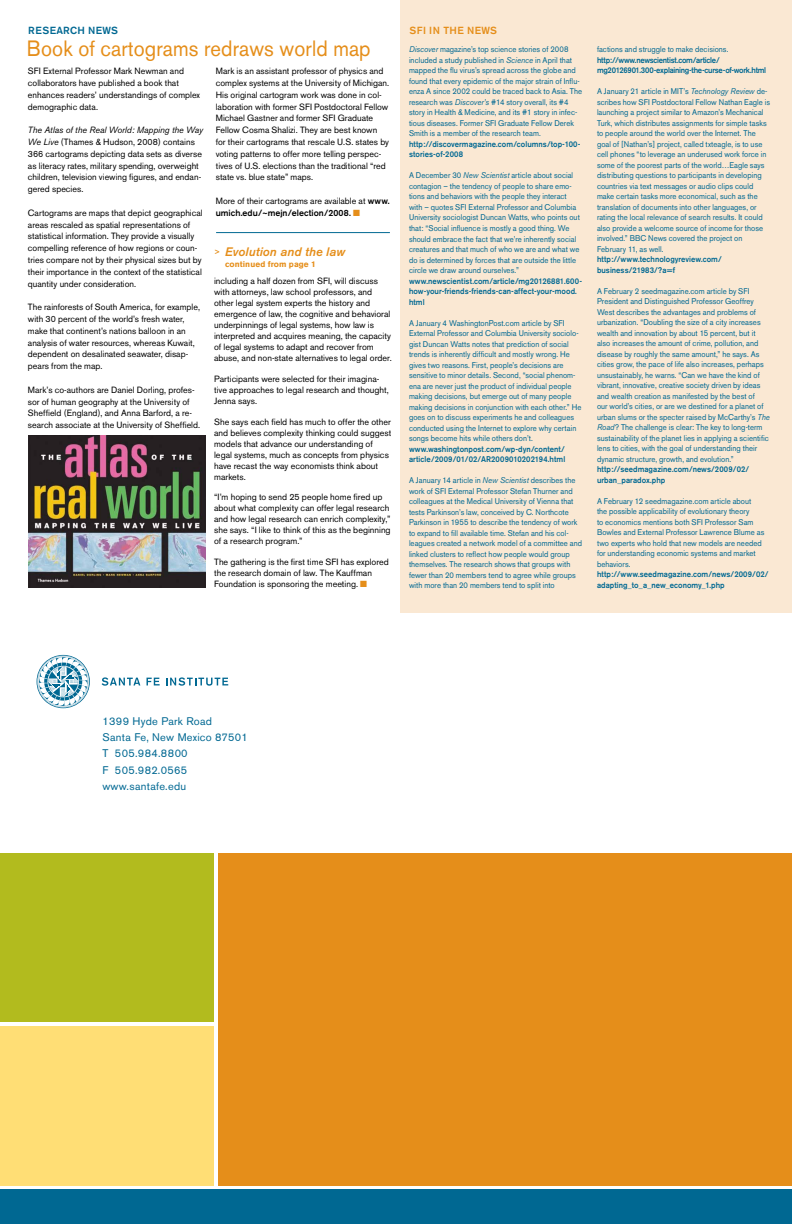
<style>
.page{position:relative;width:792px;height:1224px;background:#fff}
.page>*{position:absolute;margin:0;border:0;box-sizing:border-box;transform-origin:0 0}
.t1{font:22px "Akzidenz Grotesk BE";letter-spacing:.005em;color:#e58e1a;scale:.92 1}
.t2{font:italic 500 12.2px "Akzidenz Grotesk BE";letter-spacing:.01em;color:#e58e1a}
.t3{font:11px/16.2px "Akzidenz Grotesk BE";letter-spacing:.02em;color:#006892}
.t4{font:500 10.2px "Akzidenz Grotesk BE";letter-spacing:.02em;color:#006892}
.t5{font:500 10.2px "Akzidenz Grotesk BE";letter-spacing:.05em;color:#e58e1a}
.t6{font:9px/11.8px "Akzidenz Grotesk BE";color:#000}
.t7{font:8.2px/10.5px "Akzidenz Grotesk BE";letter-spacing:.005em;color:#006892;scale:.93 1}
.t8{font:500 8.2px/10.5px "Akzidenz Grotesk BE";letter-spacing:.005em;color:#006892;scale:.93 1}
.t9{font:500 8.2px/10.5px "Akzidenz Grotesk BE";letter-spacing:-.035em;color:#006892;scale:.93 1}
.t10{font:700 8.2px "Akzidenz Grotesk BE";letter-spacing:.01em;color:#e58e1a}
.s1{font-style:italic}
.s2{font-weight:500}
</style>
<div class="page">
<div style="left:400px;top:0;width:392px;height:612px;background:#fae8d3"></div>
<svg style="left:37px;top:655px;width:53px;height:53px"></svg>
<svg style="left:102px;top:677px;width:38px;height:9px"></svg>
<svg style="left:147px;top:678px;width:13px;height:7px"></svg>
<svg style="left:166px;top:677px;width:62px;height:9px"></svg>
<div style="left:0;top:1190px;width:792px;height:34px;background:#006892"></div>
<div style="left:0;top:853px;width:214px;height:169px;background:#b2bb1e"></div>
<div style="left:0;top:1026px;width:214px;height:159px;background:#ffde75"></div>
<div style="left:219px;top:853px;width:573px;height:332px;background:#e58e1a"></div>
<hr style="left:216px;top:232px;width:174px;height:1px;background:#006892">
<img style="left:28px;top:435px;width:178px;height:152px">
<p class="t4" style="left:28px;top:24px;width:92px">RESEARCH NEWS</p>
<p class="t5" style="left:409px;top:24px;width:89px">SFI IN THE NEWS</p>
<h1 class="t1" style="left:27px;top:36px;width:375px">Book of cartograms redraws world map</h1>
<p class="t6" style="left:28px;top:65px;width:174px">SFI External Professor Mark Newman and collaborators have published a book that enhances readers’ understandings of complex demographic data.</p>
<p class="t6" style="left:28px;top:124px;width:177px"><span class="s1">The Atlas of the Real World: Mapping the Way We Live</span> (Thames &amp; Hudson, 2008) contains 366 cartograms depicting data sets as diverse as literacy rates, military spending, overweight children, television viewing figures, and endan&shy;gered species.</p>
<p class="t6" style="left:28px;top:207px;width:176px">Cartograms are maps that depict geographical areas rescaled as spatial representations of statistical information. They provide a visually compelling reference of how regions or coun&shy;tries compare not by their physical sizes but by their importance in the context of the statistical quantity under consideration.</p>
<p class="t6" style="left:28px;top:301px;width:174px">The rainforests of South America, for example, with 30 percent of the world’s fresh water, make that continent’s nations balloon in an analysis of water resources, whereas Kuwait, dependent on desalinated seawater, disap&shy;pears from the map.</p>
<p class="t6" style="left:28px;top:384px;width:174px">Mark’s co-authors are Daniel Dorling, profes&shy;sor of human geography at the University of Sheffield (England), and Anna Barford, a re&shy;search associate at the University of Sheffield.</p>
<p class="t6" style="left:216px;top:65px;width:175px">Mark is an assistant professor of physics and complex systems at the University of Michigan.<br>His original cartogram work was done in col&shy;laboration with former SFI Postdoctoral Fellow Michael Gastner and former SFI Graduate Fellow Cosma Shalizi. They are best known for their cartograms that rescale U.S. states by voting patterns to offer more telling perspec&shy;tives of U.S. elections than the traditional “red state vs. blue state” maps.</p>
<p class="t6" style="left:216px;top:195px;width:175px">More of their cartograms are available at <span class="s2">www. umich.edu/~mejn/election/2008.</span></p>
<h2 class="t2" style="left:215px;top:245px;width:132px"><sup>&gt;</sup> Evolution and the law</h2>
<p class="t10" style="left:225px;top:260px;width:92px">continued from page 1</p>
<p class="t6" style="left:214px;top:276px;width:179px;line-height:11px">including a half dozen from SFI, will discuss with attorneys, law school professors, and other legal system experts the history and emergence of law, the cognitive and behavioral underpinnings of legal systems, how law is interpreted and acquires meaning, the capacity of legal systems to adapt and recover from abuse, and non-state alternatives to legal order.</p>
<p class="t6" style="left:214px;top:373px;width:176px;line-height:11px">Participants were selected for their imagina&shy;tive approaches to legal research and thought,<br>Jenna says.</p>
<p class="t6" style="left:214px;top:416px;width:179px;line-height:11px">She says each field has much to offer the other and believes complexity thinking could suggest models that advance our understanding of legal systems, much as concepts from physics have recast the way economists think about markets.</p>
<p class="t6" style="left:214px;top:492px;width:178px;line-height:11px">“I’m hoping to send 25 people home fired up about what complexity can offer legal research and how legal research can enrich complexity,” she says. “I like to think of this as the beginning of a research program.”</p>
<p class="t6" style="left:214px;top:556px;width:176px;line-height:11.2px">The gathering is the first time SFI has explored the research domain of law. The Kauffman<br>Foundation is sponsoring the meeting.</p>
<p class="t7" style="left:409px;top:44px;width:188px"><span class="s1">Discover</span> magazine’s top science stories of 2008 included a study published in <span class="s1">Science</span> in April that mapped the flu virus’s spread across the globe and found that every epidemic of the major strain of Influ&shy;enza A since 2002 could be traced back to Asia. The research was <span class="s1">Discover’s</span> #14 story overall, its #4 story in Health &amp; Medicine, and its #1 story in infec&shy;tious diseases. Former SFI Graduate Fellow Derek Smith is a member of the research team.</p>
<p class="t8" style="left:409px;top:139px;width:186px">http://discovermagazine.com/columns/top-100- stories-of-2008</p>
<p class="t7" style="left:409px;top:170px;width:185px">A December 30 <span class="s1">New Scientist</span> article about social contagion – the tendency of people to share emo&shy;tions and behaviors with the people they interact with – quotes SFI External Professor and Columbia University sociologist Duncan Watts, who points out that: “Social influence is mostly a good thing. We should embrace the fact that we’re inherently social creatures and that much of who we are and what we do is determined by forces that are outside the little circle we draw around ourselves.”</p>
<p class="t8" style="left:409px;top:275px;width:188px">www.newscientist.com/article/mg20126881.600- how-your-friends-friends-can-affect-your-mood. html</p>
<p class="t7" style="left:409px;top:317px;width:187px">A January 4 WashingtonPost.com article by SFI External Professor and Columbia University sociolo&shy;gist Duncan Watts notes that prediction of social trends is inherently difficult and mostly wrong. He gives two reasons. First, people’s decisions are sensitive to minor details. Second, “social phenom&shy;ena are never just the product of individual people making decisions, but emerge out of many people making decisions in conjunction with each other.” He goes on to discuss experiments he and colleagues conducted using the Internet to explore why certain songs become hits while others don’t.</p>
<p class="t8" style="left:409px;top:443px;width:170px">www.washingtonpost.com/wp-dyn/content/ article/2009/01/02/AR2009010202194.html</p>
<p class="t7" style="left:409px;top:475px;width:188px">A January 14 article in <span class="s1">New Scientist</span> describes the work of SFI External Professor Stefan Thurner and colleagues at the Medical University of Vienna that tests Parkinson’s law, conceived by C. Northcote Parkinson in 1955 to describe the tendency of work to expand to fill available time. Stefan and his col&shy;leagues created a network model of a committee and linked clusters to reflect how people would group themselves. The research shows that groups with fewer than 20 members tend to agree while groups with more than 20 members tend to split into</p>
<p class="t7" style="left:597px;top:44px;width:143px">factions and struggle to make decisions.</p>
<p class="t9" style="left:597px;top:55px;width:183px">http://www.newscientist.com/article/ mg20126901.300-explaining-the-curse-of-work.html</p>
<p class="t7" style="left:597px;top:86px;width:188px">A January 21 article in MIT’s <span class="s1">Technology Review</span> de&shy;scribes how SFI Postdoctoral Fellow Nathan Eagle is launching a project similar to Amazon’s Mechanical Turk, which distributes assignments for simple tasks to people around the world over the Internet. The goal of [Nathan’s] project, called txteagle, is to use cell phones “to leverage an underused work force in some of the poorest parts of the world…Eagle says distributing questions to participants in developing countries via text messages or audio clips could make certain tasks more economical, such as the translation of documents into other languages, or rating the local relevance of search results. It could also provide a welcome source of income for those involved.” BBC News covered the project on February 11, as well.</p>
<p class="t8" style="left:597px;top:254px;width:136px">http://www.technologyreview.com/ business/21983/?a=f</p>
<p class="t7" style="left:597px;top:286px;width:187px">A February 2 seedmagazine.com article by SFI President and Distinguished Professor Geoffrey West describes the advantages and problems of urbanization. “Doubling the size of a city increases wealth and innovation by about 15 percent, but it also increases the amount of crime, pollution, and disease by roughly the same amount,” he says. As cities grow, the pace of life also increases, perhaps unsustainably, he warns. “Can we have the kind of vibrant, innovative, creative society driven by ideas and wealth creation as manifested by the best of<br>our world’s cities, or are we destined for a planet of urban slums or the specter raised by McCarthy’s <span class="s1">The Road</span>? The challenge is clear: The key to long-term sustainability of the planet lies in applying a scientific lens to cities, with the goal of understanding their dynamic structure, growth, and evolution.”</p>
<p class="t8" style="left:597px;top:464px;width:165px">http://seedmagazine.com/news/2009/02/ urban_paradox.php</p>
<p class="t7" style="left:597px;top:496px;width:181px">A February 12 seedmagazine.com article about<br>the possible applicability of evolutionary theory<br>to economics mentions both SFI Professor Sam Bowles and External Professor Lawrence Blume as two experts who hold that new models are needed for understanding economic systems and market behaviors.</p>
<p class="t8" style="left:597px;top:569px;width:186px">http://www.seedmagazine.com/news/2009/02/ adapting_to_a_new_economy_1.php</p>
<h3 class="t3" style="left:102px;top:713px;width:147px">1399 Hyde Park Road<br>Santa Fe, New Mexico 87501<br>T 505.984.8800<br>F 505.982.0565 www.santafe.edu</h3>
</div>
